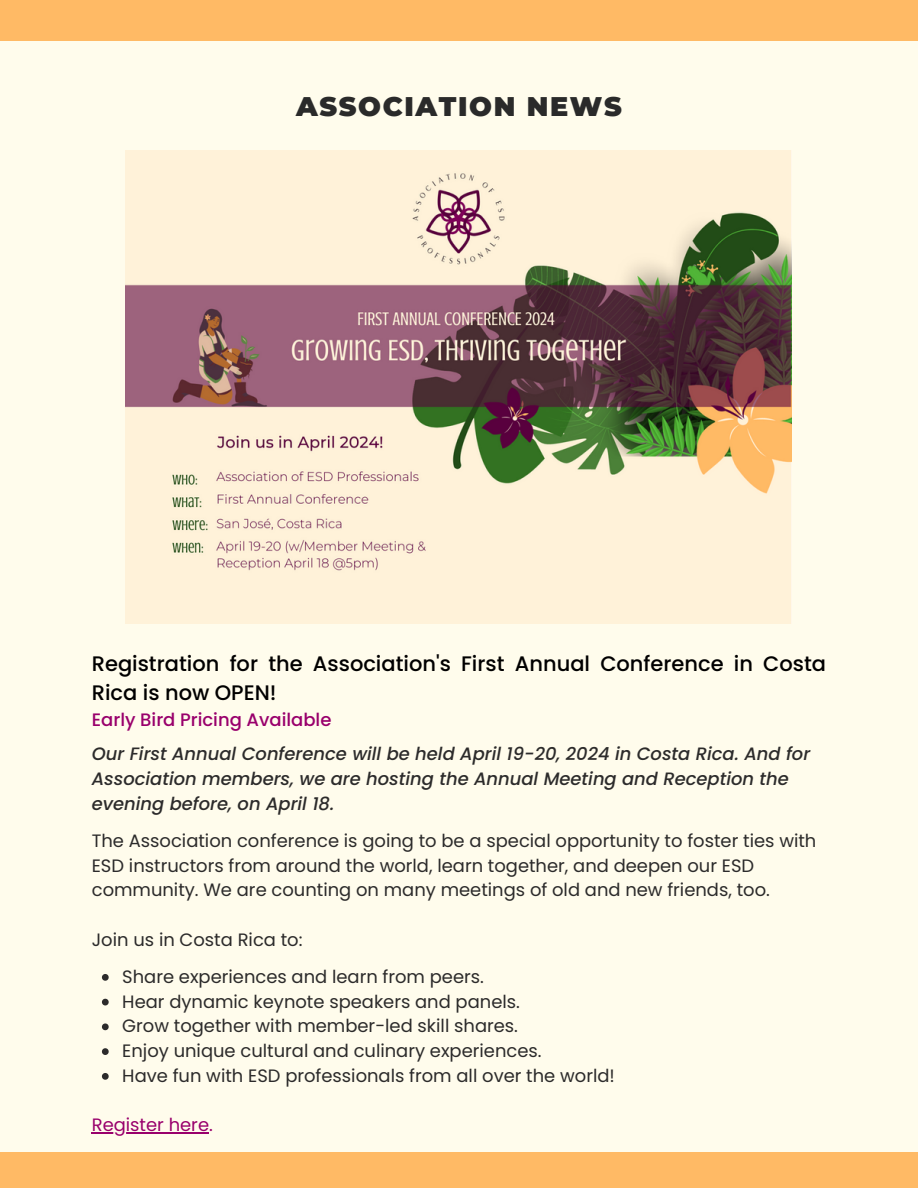
<style>
.page{position:relative;width:918px;height:1188px;background:#fffcec}
.page>*{position:absolute;margin:0;border:0;box-sizing:border-box;transform-origin:0 0}
.t1{font:900 27px "Montserrat";letter-spacing:.06em;color:#2a2a2a}
.t2{font:500 21px/29.2px "Poppins";color:#000}
.t3{font:500 18px "Poppins";color:#99006c}
.t4{font:17.85px/24.8px "Poppins";color:#2c2b2b}
.t5{font:italic 500 17.85px/24.8px "Poppins";color:#2c2b2b}
.t6{font:17.85px "Poppins";color:#99006c}
</style>
<div class="page">
<div style="left:0;top:1153px;width:918px;height:35px;background:#ffba65"></div>
<img style="left:126px;top:151px;width:666px;height:472px">
<svg style="left:102px;top:974px;width:7px;height:7px"></svg>
<svg style="left:102px;top:999px;width:7px;height:6px"></svg>
<svg style="left:102px;top:1023px;width:7px;height:7px"></svg>
<svg style="left:102px;top:1048px;width:7px;height:7px"></svg>
<svg style="left:102px;top:1073px;width:7px;height:7px"></svg>
<hr style="left:92px;top:1133px;width:117px;height:1px;background:#99006c">
<div style="left:0;top:0;width:918px;height:40px;background:#ffba65"></div>
<p class="t1" style="left:296px;top:89px;width:327px">ASSOCIATION NEWS</p>
<p class="t2" style="left:92px;top:649px;width:736px">Registration for the Association's First Annual Conference in Costa<br>Rica is now OPEN!</p>
<p class="t3" style="left:92px;top:707px;width:241px">Early Bird Pricing Available</p>
<p class="t5" style="left:92px;top:742px;width:720px">Our First Annual Conference will be held April 19-20, 2024 in Costa Rica. And for<br>Association members, we are hosting the Annual Meeting and Reception the evening before, on April 18.</p>
<p class="t4" style="left:92px;top:828px;width:726px">The Association conference is going to be a special opportunity to foster ties with<br>ESD instructors from around the world, learn together, and deepen our ESD community. We are counting on many meetings of old and new friends, too.</p>
<p class="t4" style="left:92px;top:927px;width:212px">Join us in Costa Rica to:</p>
<p class="t4" style="left:122px;top:964px;width:363px">Share experiences and learn from peers.</p>
<p class="t4" style="left:122px;top:989px;width:399px">Hear dynamic keynote speakers and panels.</p>
<p class="t4" style="left:122px;top:1014px;width:397px">Grow together with member-led skill shares.</p>
<p class="t4" style="left:122px;top:1039px;width:421px">Enjoy unique cultural and culinary experiences.</p>
<p class="t4" style="left:122px;top:1063px;width:494px">Have fun with ESD professionals from all over the world!</p>
<p class="t6" style="left:92px;top:1113px;width:123px">Register here.</p>
</div>
